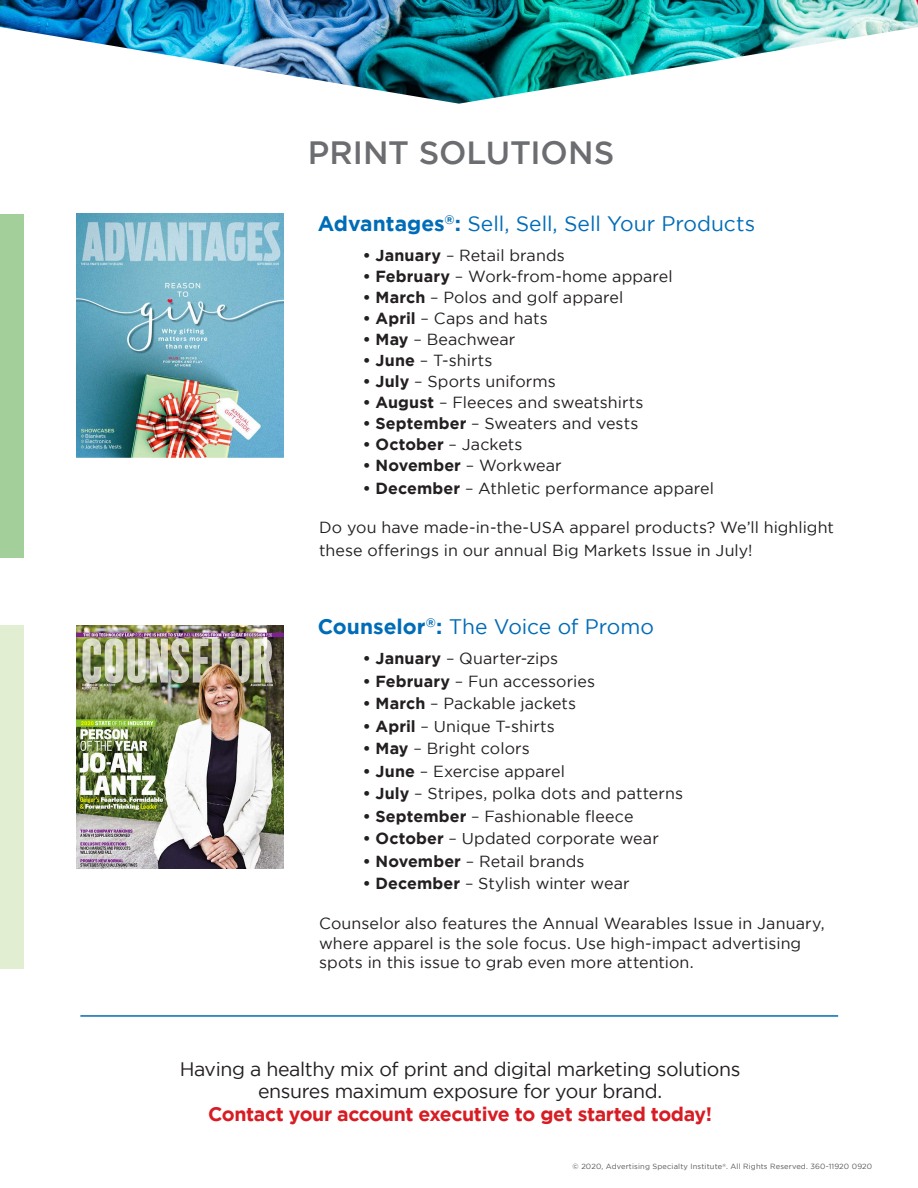
<style>
.page{position:relative;width:918px;height:1188px;background:#fff}
.page>*{position:absolute;margin:0;border:0;box-sizing:border-box;transform-origin:0 0}
.Bold_-_body{font:500 32.25px "Gotham";color:#6c6d70}
.Bold_-_body-2{font:21px "Gotham";color:#006cb7}
.t1{font:19.5px/22.5px "Gotham";letter-spacing:-.02em;color:#231f20;text-align:center}
.Bold_-_body-3{font:16.05px/19.5px "Gotham";letter-spacing:.005em;color:#231f20}
.Bold_-_body-4{font:700 16.05px "Gotham";letter-spacing:.005em;color:#231f20}
.t2{font:7.5px "Gotham";letter-spacing:.02em;color:#57585a}
.s1{font-weight:700}
.s2{font-weight:400}
.s3{font-weight:700;color:#d81c23}
</style>
<div class="page">
<img style="left:0;top:0;width:918px;height:104px">
<div style="left:0;top:214px;width:24px;height:343px;background:#a3cf9a"></div>
<div style="left:0;top:625px;width:24px;height:344px;background:#e2eed2"></div>
<hr style="left:80px;top:1015px;width:758px;height:2px;background:#006cb7">
<img style="left:76px;top:214px;width:208px;height:243px">
<img style="left:76px;top:625px;width:208px;height:244px">
<p class="Bold_-_body" style="left:308px;top:135px;width:308px">PRINT SOLUTIONS</p>
<p class="Bold_-_body-2" style="left:318px;top:212px;width:439px"><span class="s1">Advantages</span><sup>®</sup><span class="s1">:</span> Sell, Sell, Sell Your Products</p>
<p class="Bold_-_body-3" style="left:363px;top:245px;width:204px"><span class="s1">• January</span> – Retail brands</p>
<p class="Bold_-_body-3" style="left:363px;top:266px;width:312px"><span class="s1">• February</span> – Work-from-home apparel</p>
<p class="Bold_-_body-3" style="left:363px;top:287px;width:262px"><span class="s1">• March</span> – Polos and golf apparel</p>
<p class="Bold_-_body-3" style="left:363px;top:308px;width:187px"><span class="s1">• April</span> – Caps and hats</p>
<p class="Bold_-_body-3" style="left:363px;top:329px;width:154px"><span class="s1">• May</span> – Beachwear</p>
<p class="Bold_-_body-3" style="left:363px;top:350px;width:131px"><span class="s1">• June</span> – T-shirts</p>
<p class="Bold_-_body-3" style="left:363px;top:371px;width:195px"><span class="s1">• July</span> – Sports uniforms</p>
<p class="Bold_-_body-3" style="left:363px;top:392px;width:282px"><span class="s1">• August</span> – Fleeces and sweatshirts</p>
<p class="Bold_-_body-3" style="left:363px;top:413px;width:277px"><span class="s1">• September</span> – Sweaters and vests</p>
<p class="Bold_-_body-4" style="left:363px;top:435px;width:161px">• October <span class="s2">– Jackets</span></p>
<p class="Bold_-_body-4" style="left:363px;top:456px;width:201px">• November <span class="s2">– Workwear</span></p>
<p class="Bold_-_body-3" style="left:363px;top:478px;width:353px"><span class="s1">• December</span> – Athletic performance apparel</p>
<p class="Bold_-_body-3" style="left:319px;top:516px;width:516px;line-height:22.5px">Do you have made-in-the-USA apparel products? We’ll highlight these offerings in our annual Big Markets Issue in July!</p>
<p class="Bold_-_body-2" style="left:318px;top:615px;width:338px"><span class="s1">Counselor</span><sup>®</sup><span class="s1">:</span> The Voice of Promo</p>
<p class="Bold_-_body-3" style="left:363px;top:649px;width:197px"><span class="s1">• January</span> – Quarter-zips</p>
<p class="Bold_-_body-3" style="left:363px;top:671px;width:234px"><span class="s1">• February</span> – Fun accessories</p>
<p class="Bold_-_body-3" style="left:363px;top:694px;width:215px"><span class="s1">• March</span> – Packable jackets</p>
<p class="Bold_-_body-3" style="left:363px;top:716px;width:194px"><span class="s1">• April</span> – Unique T-shirts</p>
<p class="Bold_-_body-3" style="left:363px;top:739px;width:168px"><span class="s1">• May</span> – Bright colors</p>
<p class="Bold_-_body-3" style="left:363px;top:761px;width:204px"><span class="s1">• June</span> – Exercise apparel</p>
<p class="Bold_-_body-3" style="left:363px;top:784px;width:322px"><span class="s1">• July</span> – Stripes, polka dots and patterns</p>
<p class="Bold_-_body-3" style="left:363px;top:806px;width:272px"><span class="s1">• September</span> – Fashionable fleece</p>
<p class="Bold_-_body-3" style="left:363px;top:829px;width:298px"><span class="s1">• October</span> – Updated corporate wear</p>
<p class="Bold_-_body-3" style="left:363px;top:851px;width:223px"><span class="s1">• November</span> – Retail brands</p>
<p class="Bold_-_body-3" style="left:363px;top:874px;width:268px"><span class="s1">• December</span> – Stylish winter wear</p>
<p class="Bold_-_body-3" style="left:319px;top:913px;width:507px">Counselor also features the Annual Wearables Issue in January, where apparel is the sole focus. Use high-impact advertising spots in this issue to grab even more attention.</p>
<p class="t1" style="left:180px;top:1057px;width:562px">Having a healthy mix of print and digital marketing solutions ensures maximum exposure for your brand.<br><span class="s3">Contact your account executive to get started today!</span></p>
<p class="t2" style="left:573px;top:1162px;width:301px">© 2020, Advertising Specialty Institute<sup>®</sup>. All Rights Reserved. 360-11920 0920</p>
</div>
